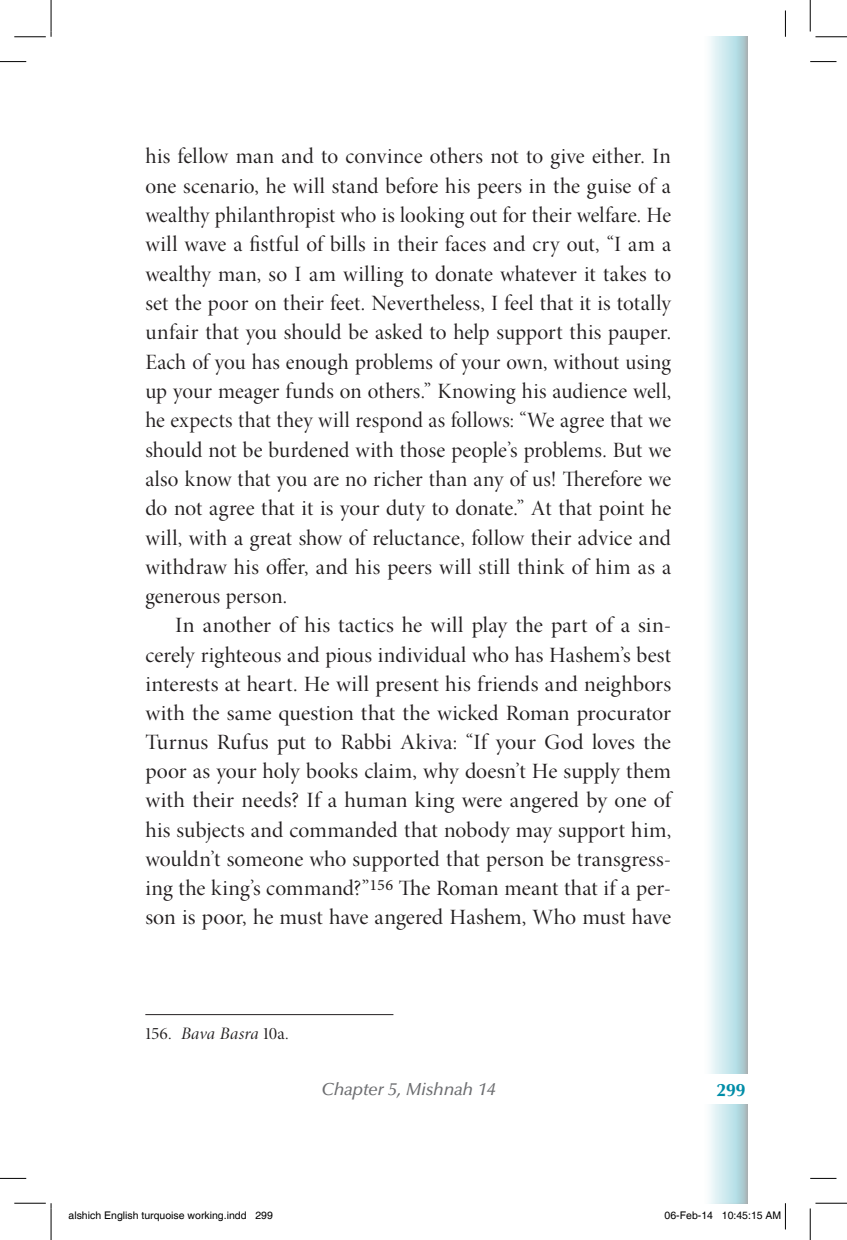
<style>
.page{position:relative;width:847px;height:1240px;background:#fff}
.page>*{position:absolute;margin:0;border:0;box-sizing:border-box;transform-origin:0 0}
.t1{font:21.88px/29.4px "Minion Pro Disp";letter-spacing:.01em;color:#231f20;text-align:justify}
.t2{font:21.88px/29.1px "Minion Pro Disp";letter-spacing:.01em;color:#231f20;text-align:justify;scale:1.05 1}
.t3{font:700 17.85px "Optima LT Std";color:#008da8}
.t4{font:italic 500 17.5px "Optima LT Std";letter-spacing:-.015em;color:#6c6d70}
.t5{font:17.5px "Minion Pro It Disp";letter-spacing:.015em;color:#231f20}
.t6{font:10.5px "Helvetica";color:#000}
.s1{font-family:"Minion Pro Disp"}
</style>
<div class="page">
<div style="left:702px;top:37px;width:48px;height:1165px;background:#231f20;opacity:.75"></div>
<div style="left:693px;top:1074px;width:75px;height:29px;background:#fff"></div>
<hr style="left:145px;top:1014px;width:248px;height:1px;background:#231f20">
<svg style="left:0;top:61px;width:26px;height:1px"></svg>
<svg style="left:810px;top:61px;width:26px;height:1px"></svg>
<svg style="left:0;top:1177px;width:26px;height:1px"></svg>
<svg style="left:810px;top:1177px;width:26px;height:1px"></svg>
<svg style="left:785px;top:11px;width:1px;height:26px"></svg>
<hr style="left:14px;top:36px;width:32px;height:1px;background:#000">
<hr style="left:815px;top:36px;width:32px;height:1px;background:#000">
<hr style="left:14px;top:1202px;width:32px;height:1px;background:#000">
<hr style="left:815px;top:1202px;width:32px;height:1px;background:#000">
<hr style="left:51px;top:0;width:1px;height:32px;background:#000">
<hr style="left:51px;top:1208px;width:1px;height:31px;background:#000">
<hr style="left:810px;top:0;width:1px;height:32px;background:#000">
<hr style="left:810px;top:1208px;width:1px;height:31px;background:#000">
<svg style="left:722px;top:1202px;width:64px;height:27px"></svg>
<p class="t1" style="left:145px;top:142px;width:527px">his fellow man and to convince others not to give either. In one scenario, he will stand before his peers in the guise of a wealthy philanthropist who is looking out for their welfare. He will wave a fistful of bills in their faces and cry out, “I am a wealthy man, so I am willing to donate whatever it takes to set the poor on their feet. Nevertheless, I feel that it is totally unfair that you should be asked to help support this pauper.<br>Each of you has enough problems of your own, without using up your meager funds on others.” Knowing his audience well, he expects that they will respond as follows: “We agree that we should not be burdened with those people’s problems. But we also know that you are no richer than any of us! Therefore we do not agree that it is your duty to donate.” At that point he will, with a great show of reluctance, follow their advice and withdraw his offer, and his peers will still think of him as a generous person.</p>
<p class="t2" style="left:145px;top:611px;width:502px;text-indent:30px">In another of his tactics he will play the part of a sin&shy;cerely righteous and pious individual who has Hashem’s best interests at heart. He will present his friends and neighbors with the same question that the wicked Roman procurator Turnus Rufus put to Rabbi Akiva: “If your God loves the poor as your holy books claim, why doesn’t He supply them with their needs? If a human king were angered by one of his subjects and commanded that nobody may support him, wouldn’t someone who supported that person be transgress&shy;ing the king’s command?”<sup>156</sup> The Roman meant that if a per&shy;son is poor, he must have angered Hashem, Who must have</p>
<p class="t5" style="left:145px;top:1023px;width:145px"><span class="s1">156.</span> Bava Basra <span class="s1">10a.</span></p>
<p class="t4" style="left:321px;top:1079px;width:176px">Chapter 5, Mishnah 14</p>
<p class="t3" style="left:716px;top:1079px;width:31px">299</p>
<p class="t6" style="left:69px;top:1208px;width:206px">alshich English turquoise working.indd 299</p>
<p class="t6" style="left:664px;top:1208px;width:118px">06-Feb-14 10:45:15 AM</p>
</div>
